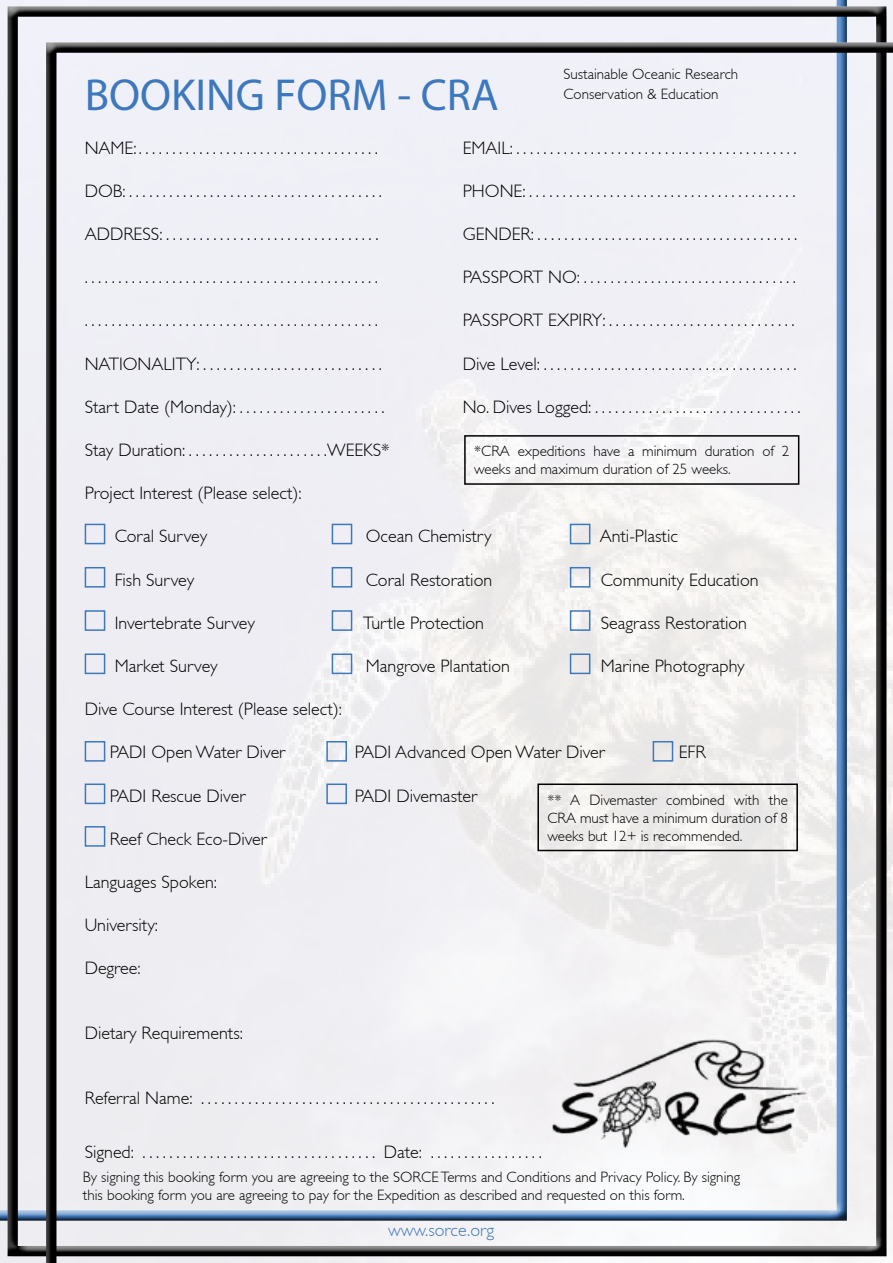
<style>
.page{position:relative;width:893px;height:1263px;background:#fff}
.page>*{position:absolute;margin:0;border:0;box-sizing:border-box;transform-origin:0 0}
.t1{font:45px "Myriad Pro";color:#3e78bc}
.t2{font:300 18px "Gill Sans";color:#000}
.t3{font:300 18px "Gill Sans";color:#3e78bc}
.t4{font:300 15px/18px "Gill Sans";color:#000}
.t5{font:300 15px/19.5px "Gill Sans";color:#000101}
</style>
<div class="page">
<div style="left:1px;top:0;width:892px;height:1257px;background:#000;opacity:.75"></div>
<div style="left:40px;top:35px;width:853px;height:1228px;background:#000;opacity:.75"></div>
<img style="left:546px;top:1033px;width:268px;height:122px">
<div style="left:85px;top:567px;width:20px;height:21px;border:2px solid #3e78bc"></div>
<div style="left:85px;top:610px;width:20px;height:21px;border:2px solid #3e78bc"></div>
<div style="left:85px;top:653px;width:20px;height:21px;border:2px solid #3e78bc"></div>
<div style="left:332px;top:567px;width:20px;height:21px;border:2px solid #3e78bc"></div>
<div style="left:332px;top:610px;width:20px;height:21px;border:2px solid #3e78bc"></div>
<div style="left:332px;top:653px;width:20px;height:21px;border:2px solid #3e78bc"></div>
<div style="left:85px;top:524px;width:20px;height:20px;border:2px solid #3e78bc"></div>
<div style="left:332px;top:524px;width:20px;height:20px;border:2px solid #3e78bc"></div>
<div style="left:570px;top:610px;width:20px;height:21px;border:2px solid #3e78bc"></div>
<div style="left:570px;top:653px;width:20px;height:21px;border:2px solid #3e78bc"></div>
<div style="left:570px;top:567px;width:20px;height:21px;border:2px solid #3e78bc"></div>
<div style="left:570px;top:524px;width:20px;height:20px;border:2px solid #3e78bc"></div>
<div style="left:85px;top:741px;width:20px;height:21px;border:2px solid #3e78bc"></div>
<div style="left:85px;top:783px;width:20px;height:21px;border:2px solid #3e78bc"></div>
<div style="left:326px;top:741px;width:21px;height:21px;border:2px solid #3e78bc"></div>
<div style="left:326px;top:783px;width:21px;height:21px;border:2px solid #3e78bc"></div>
<div style="left:653px;top:741px;width:20px;height:21px;border:2px solid #3e78bc"></div>
<div style="left:85px;top:826px;width:20px;height:21px;border:2px solid #3e78bc"></div>
<div style="left:464px;top:435px;width:335px;height:50px;border:2px solid #000"></div>
<div style="left:537px;top:783px;width:261px;height:68px;border:2px solid #000"></div>
<p class="t5" style="left:563px;top:65px;width:176px">Sustainable Oceanic Research<br>Conservation &amp; Education</p>
<h1 class="t1" style="left:85px;top:67px;width:416px">BOOKING FORM - CRA</h1>
<p class="t2" style="left:85px;top:137px;width:295px">NAME: . . . . . . . . . . . . . . . . . . . . . . . . . . . . . . . . . . . .</p>
<p class="t2" style="left:463px;top:137px;width:335px">EMAIL: . . . . . . . . . . . . . . . . . . . . . . . . . . . . . . . . . . . . . . . . . .</p>
<p class="t2" style="left:85px;top:181px;width:299px">DOB: . . . . . . . . . . . . . . . . . . . . . . . . . . . . . . . . . . . . . .</p>
<p class="t2" style="left:463px;top:181px;width:334px">PHONE: . . . . . . . . . . . . . . . . . . . . . . . . . . . . . . . . . . . . . . . .</p>
<p class="t2" style="left:85px;top:224px;width:295px">ADDRESS: . . . . . . . . . . . . . . . . . . . . . . . . . . . . . . . .</p>
<p class="t2" style="left:463px;top:224px;width:336px">GENDER: . . . . . . . . . . . . . . . . . . . . . . . . . . . . . . . . . . . . . . .</p>
<p class="t2" style="left:85px;top:267px;width:295px">. . . . . . . . . . . . . . . . . . . . . . . . . . . . . . . . . . . . . . . . . . . .</p>
<p class="t2" style="left:463px;top:267px;width:335px">PASSPORT NO: . . . . . . . . . . . . . . . . . . . . . . . . . . . . . . . .</p>
<p class="t2" style="left:85px;top:310px;width:295px">. . . . . . . . . . . . . . . . . . . . . . . . . . . . . . . . . . . . . . . . . . . .</p>
<p class="t2" style="left:463px;top:310px;width:333px">PASSPORT EXPIRY: . . . . . . . . . . . . . . . . . . . . . . . . . . . .</p>
<p class="t2" style="left:85px;top:353px;width:299px">NATIONALITY: . . . . . . . . . . . . . . . . . . . . . . . . . . .</p>
<p class="t2" style="left:463px;top:353px;width:335px">Dive Level: . . . . . . . . . . . . . . . . . . . . . . . . . . . . . . . . . . . . . .</p>
<p class="t2" style="left:85px;top:397px;width:301px">Start Date (Monday): . . . . . . . . . . . . . . . . . . . . . .</p>
<p class="t2" style="left:463px;top:397px;width:339px">No. Dives Logged: . . . . . . . . . . . . . . . . . . . . . . . . . . . . . . .</p>
<p class="t2" style="left:85px;top:440px;width:307px">Stay Duration: . . . . . . . . . . . . . . . . . . . . .WEEKS*</p>
<p class="t2" style="left:85px;top:483px;width:218px">Project Interest (Please select):</p>
<p class="t2" style="left:115px;top:526px;width:94px">Coral Survey</p>
<p class="t2" style="left:366px;top:526px;width:127px">Ocean Chemistry</p>
<p class="t2" style="left:600px;top:526px;width:80px">Anti-Plastic</p>
<p class="t2" style="left:115px;top:569px;width:81px">Fish Survey</p>
<p class="t2" style="left:366px;top:569px;width:128px">Coral Restoration</p>
<p class="t2" style="left:601px;top:569px;width:159px">Community Education</p>
<p class="t2" style="left:115px;top:613px;width:142px">Invertebrate Survey</p>
<p class="t2" style="left:363px;top:613px;width:122px">Turtle Protection</p>
<p class="t2" style="left:601px;top:613px;width:148px">Seagrass Restoration</p>
<p class="t2" style="left:115px;top:656px;width:105px">Market Survey</p>
<p class="t2" style="left:366px;top:656px;width:146px">Mangrove Plantation</p>
<p class="t2" style="left:601px;top:656px;width:146px">Marine Photography</p>
<p class="t2" style="left:85px;top:699px;width:259px">Dive Course Interest (Please select):</p>
<p class="t2" style="left:110px;top:742px;width:177px">PADI Open Water Diver</p>
<p class="t2" style="left:355px;top:742px;width:252px">PADI Advanced Open Water Diver</p>
<p class="t2" style="left:679px;top:742px;width:29px">EFR</p>
<p class="t2" style="left:110px;top:785px;width:137px">PADI Rescue Diver</p>
<p class="t2" style="left:355px;top:785px;width:124px">PADI Divemaster</p>
<p class="t2" style="left:110px;top:829px;width:159px">Reef Check Eco-Diver</p>
<p class="t2" style="left:85px;top:872px;width:134px">Languages Spoken:</p>
<p class="t2" style="left:85px;top:915px;width:75px">University:</p>
<p class="t2" style="left:85px;top:958px;width:58px">Degree:</p>
<p class="t4" style="left:474px;top:442px;width:317px">*CRA expeditions have a minimum duration of 2 weeks and maximum duration of 25 weeks.</p>
<p class="t4" style="left:547px;top:791px;width:242px;text-align:justify">** A Divemaster combined with the CRA must have a minimum duration of 8 weeks but 12+ is recommended.</p>
<p class="t2" style="left:85px;top:1023px;width:160px">Dietary Requirements:</p>
<p class="t2" style="left:85px;top:1088px;width:411px">Referral Name: . . . . . . . . . . . . . . . . . . . . . . . . . . . . . . . . . . . . . . . . . . . .</p>
<p class="t2" style="left:85px;top:1142px;width:459px">Signed: . . . . . . . . . . . . . . . . . . . . . . . . . . . . . . . . . . . Date: . . . . . . . . . . . . . . . . .</p>
<p class="t4" style="left:83px;top:1168px;width:659px">By signing this booking form you are agreeing to the SORCE Terms and Conditions and Privacy Policy. By signing this booking form you are agreeing to pay for the Expedition as described and requested on this form.</p>
<p class="t3" style="left:388px;top:1220px;width:108px">www.sorce.org</p>
</div>
